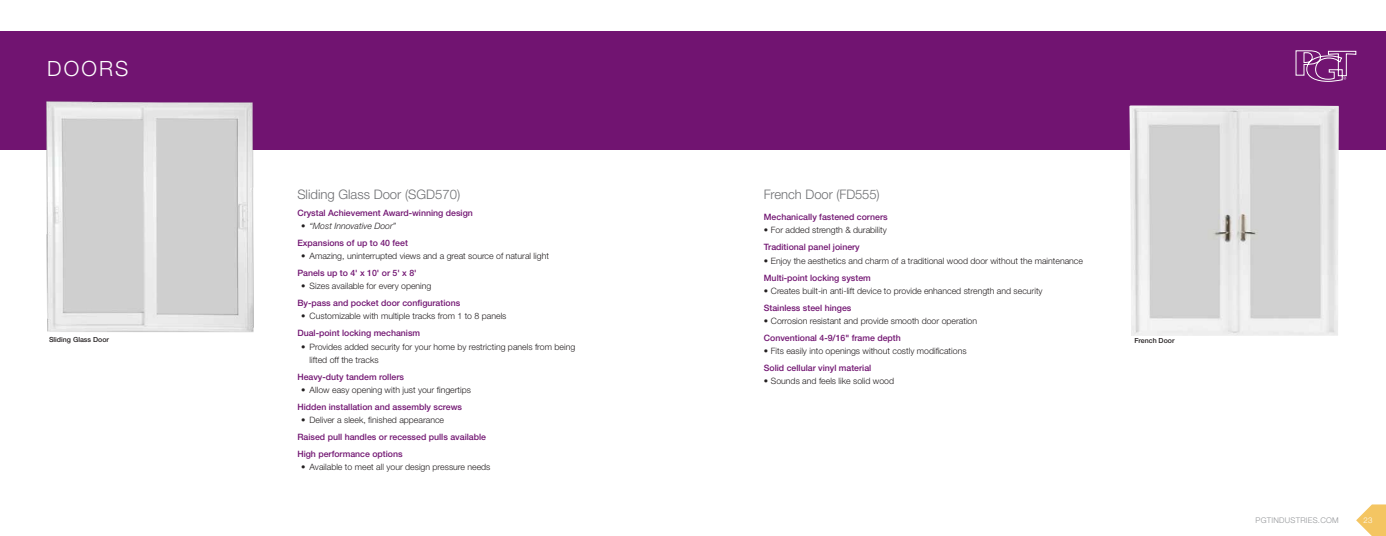
<style>
.page{position:relative;width:1386px;height:536px;background:#fff}
.page>*{position:absolute;margin:0;border:0;box-sizing:border-box;transform-origin:0 0}
.t1{font:300 21px "Helvetica Neue LT Std";letter-spacing:.1em;color:#fff}
.t2{font:300 13.12px "Helvetica Neue LT Std";color:#6d6e71}
.t3{font:300 8.75px/13.1px "Helvetica Neue LT Std";color:#231f20}
.t4{font:500 8.75px/17.1px "Helvetica Neue LT Std";color:#711471}
.t5{font:300 7.88px "Helvetica Neue LT Std";letter-spacing:.03em;color:#939598}
.t6{font:300 7.88px "Helvetica Neue LT Std";color:#fff}
.t7{font:500 7px "Helvetica Neue LT Std";color:#231f20}
.s1{font-weight:300;color:#231f20}
.s2{font-weight:300;font-style:italic;color:#231f20}
</style>
<div class="page">
<svg style="left:1356px;top:504px;width:30px;height:32px"></svg>
<div style="left:0;top:31px;width:693px;height:119px;background:#711471"></div>
<img style="left:46px;top:101px;width:208px;height:231px">
<div style="left:693px;top:31px;width:693px;height:119px;background:#711471"></div>
<img style="left:1129px;top:105px;width:210px;height:231px">
<svg style="left:1296px;top:50px;width:60px;height:32px"></svg>
<h1 class="t1" style="left:47px;top:55px;width:80px">DOORs</h1>
<h2 class="t2" style="left:297px;top:186px;width:164px">Sliding Glass Door (SGD570)</h2>
<p class="t4" style="left:297px;top:204px;width:177px">Crystal Achievement Award-winning design</p>
<p class="t4" style="left:297px;top:217px;width:112px;text-indent:4px"><span class="s1">•</span> <span class="s2">“Most Innovative Door”<br></span>Expansions of up to 40 feet</p>
<p class="t3" style="left:301px;top:249px;width:249px">• Amazing, uninterrupted views and a great source of natural light</p>
<p class="t4" style="left:297px;top:264px;width:121px">Panels up to 4' x 10' or 5' x 8'</p>
<p class="t3" style="left:301px;top:279px;width:132px">• Sizes available for every opening</p>
<p class="t4" style="left:297px;top:294px;width:164px">By-pass and pocket door configurations</p>
<p class="t3" style="left:301px;top:309px;width:207px">• Customizable with multiple tracks from 1 to 8 panels</p>
<p class="t4" style="left:297px;top:324px;width:124px">Dual-point locking mechanism</p>
<p class="t3" style="left:310px;top:339px;width:267px;text-indent:-8px">• Provides added security for your home by restricting panels from being lifted off the tracks</p>
<p class="t4" style="left:297px;top:368px;width:108px">Heavy-duty tandem rollers</p>
<p class="t3" style="left:301px;top:383px;width:171px">• Allow easy opening with just your fingertips</p>
<p class="t4" style="left:297px;top:398px;width:166px">Hidden installation and assembly screws</p>
<p class="t3" style="left:301px;top:413px;width:144px">• Deliver a sleek, finished appearance</p>
<p class="t4" style="left:297px;top:428px;width:190px">Raised pull handles or recessed pulls available<br>High performance options</p>
<p class="t3" style="left:301px;top:460px;width:191px">• Available to meet all your design pressure needs</p>
<h2 class="t2" style="left:764px;top:186px;width:117px">French Door (FD555)</h2>
<p class="t4" style="left:764px;top:208px;width:125px">Mechanically fastened corners</p>
<p class="t3" style="left:764px;top:223px;width:124px">• For added strength &amp; durability</p>
<p class="t4" style="left:764px;top:238px;width:97px">Traditional panel joinery</p>
<p class="t3" style="left:764px;top:253px;width:321px">• Enjoy the aesthetics and charm of a traditional wood door without the maintenance</p>
<p class="t4" style="left:764px;top:269px;width:108px">Multi-point locking system</p>
<p class="t3" style="left:764px;top:284px;width:280px">• Creates built-in anti-lift device to provide enhanced strength and security</p>
<p class="t4" style="left:764px;top:299px;width:89px">Stainless steel hinges</p>
<p class="t3" style="left:764px;top:314px;width:215px">• Corrosion resistant and provide smooth door operation</p>
<p class="t4" style="left:764px;top:329px;width:138px">Conventional 4-9/16" frame depth</p>
<p class="t3" style="left:764px;top:344px;width:204px">• Fits easily into openings without costly modifications</p>
<p class="t4" style="left:764px;top:359px;width:109px">Solid cellular vinyl material</p>
<p class="t3" style="left:764px;top:374px;width:132px">• Sounds and feels like solid wood</p>
<p class="t7" style="left:49px;top:335px;width:61px">Sliding Glass Door</p>
<p class="t7" style="left:1134px;top:336px;width:42px">French Door</p>
<p class="t5" style="left:1256px;top:515px;width:85px">pgtindustries.com</p>
<p class="t6" style="left:1363px;top:515px;width:10px">23</p>
</div>
